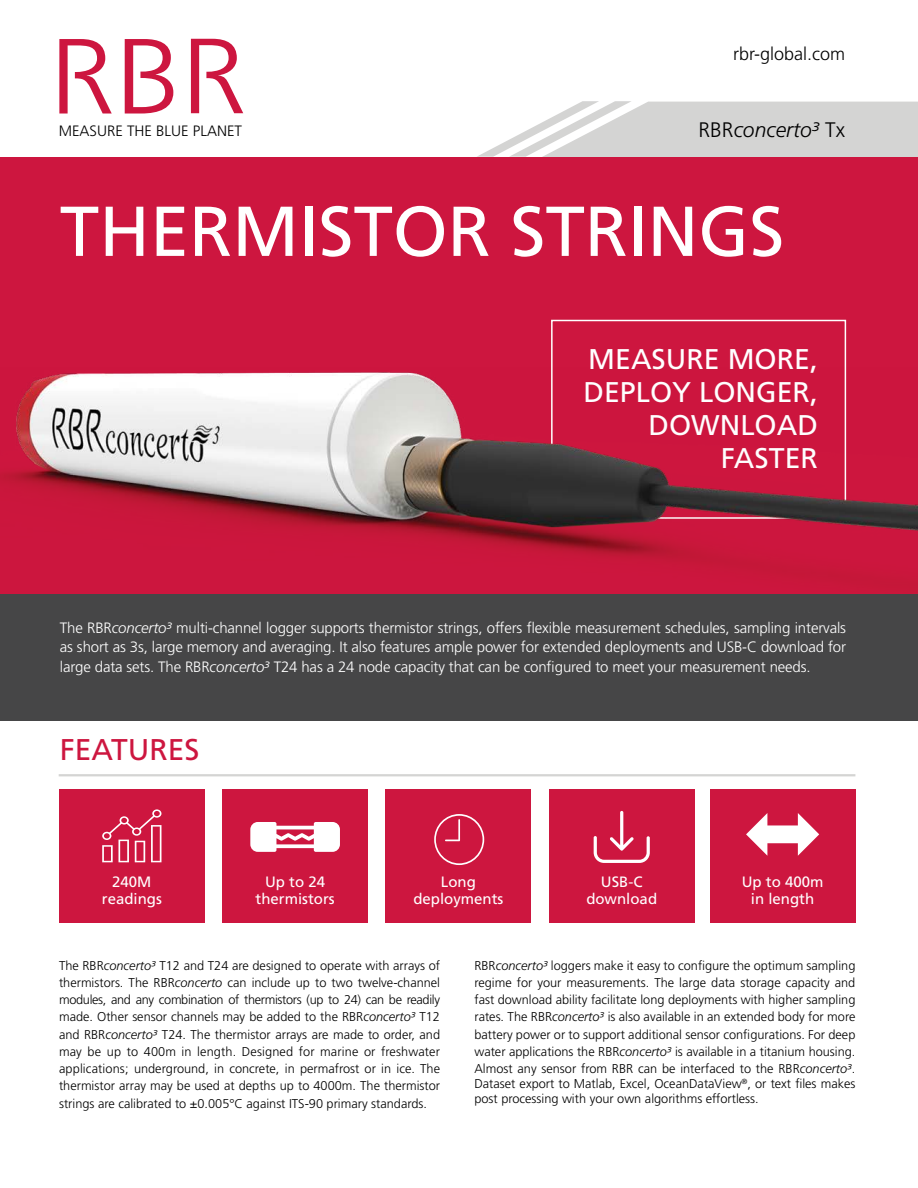
<style>
.page{position:relative;width:918px;height:1188px;background:#fff}
.page>*{position:absolute;margin:0;border:0;box-sizing:border-box;transform-origin:0 0}
.t1{font:70.5px "Frutiger LT Std";color:#fff}
.t2{font:30px "Frutiger LT Std";color:#cd163f}
.t3{font:28.5px/33px "Frutiger LT Std";color:#fff;text-align:right}
.t4{font:italic 300 21px "Frutiger LT Std";color:#000}
.t5{font:300 18px "Frutiger LT Std";color:#000}
.t6{font:300 15px/19.5px "Frutiger LT Std";letter-spacing:-.01em;color:#fff;text-align:justify}
.t7{font:15px/16.5px "Frutiger LT Std";color:#fff;text-align:center}
.t8{font:300 15px "Frutiger LT Std";color:#000}
.t9{font:300 12.75px/17.2px "Frutiger LT Std";color:#000;text-align:justify}
.s1{font-style:normal}
.s2{font-style:italic}
</style>
<div class="page">
<svg style="left:125px;top:39px;width:48px;height:75px"></svg>
<svg style="left:59px;top:39px;width:53px;height:75px"></svg>
<svg style="left:191px;top:39px;width:52px;height:74px"></svg>
<svg style="left:477px;top:101px;width:441px;height:56px"></svg>
<div style="left:0;top:157px;width:918px;height:437px;background:#cd163f"></div>
<img style="left:0;top:368px;width:918px;height:192px">
<div style="left:59px;top:789px;width:146px;height:133px;background:#cd163f"></div>
<div style="left:222px;top:789px;width:146px;height:133px;background:#cd163f"></div>
<div style="left:386px;top:789px;width:145px;height:133px;background:#cd163f"></div>
<div style="left:549px;top:789px;width:146px;height:133px;background:#cd163f"></div>
<svg style="left:594px;top:811px;width:56px;height:52px"></svg>
<svg style="left:250px;top:822px;width:90px;height:30px"></svg>
<div style="left:710px;top:789px;width:145px;height:133px;background:#cd163f"></div>
<svg style="left:746px;top:813px;width:73px;height:43px"></svg>
<div style="left:0;top:594px;width:918px;height:126px;background:#464647"></div>
<svg style="left:102px;top:809px;width:60px;height:53px"></svg>
<hr style="left:59px;top:774px;width:796px;height:2px;background:#d4d4d3">
<svg style="left:434px;top:814px;width:50px;height:51px"></svg>
<p class="t8" style="left:59px;top:123px;width:185px">MEASURE THE BLUE PLANET</p>
<h3 class="t5" style="left:733px;top:43px;width:114px">rbr-global.com</h3>
<h3 class="t4" style="left:699px;top:118px;width:148px"><span class="s1">RBR</span>concerto³ <span class="s1">Tx</span></h3>
<h1 class="t1" style="left:60px;top:190px;width:726px">THERMISTOR STRINGS</h1>
<h3 class="t3" style="left:584px;top:343px;width:236px">MEASURE MORE,<br>DEPLOY LONGER,<br>DOWNLOAD<br>FASTER</h3>
<p class="t6" style="left:60px;top:618px;width:788px">The RBR<span class="s2">concerto³</span> multi-channel logger supports thermistor strings, offers flexible measurement schedules, sampling intervals as short as 3s, large memory and averaging. It also features ample power for extended deployments and USB-C download for large data sets. The RBR<span class="s2">concerto³</span> T24 has a 24 node capacity that can be configured to meet your measurement needs.</p>
<h2 class="t2" style="left:60px;top:732px;width:141px">FEATURES</h2>
<p class="t7" style="left:102px;top:874px;width:62px">240M readings</p>
<p class="t7" style="left:256px;top:874px;width:81px">Up to 24 thermistors</p>
<p class="t7" style="left:413px;top:874px;width:92px">Long deployments</p>
<p class="t7" style="left:586px;top:874px;width:72px">USB-C download</p>
<p class="t7" style="left:742px;top:874px;width:83px">Up to 400m in length</p>
<p class="t9" style="left:59px;top:957px;width:383px">The RBR<span class="s2">concerto³</span> T12 and T24 are designed to operate with arrays of thermistors. The RBR<span class="s2">concerto</span> can include up to two twelve-channel modules, and any combination of thermistors (up to 24) can be readily made. Other sensor channels may be added to the RBR<span class="s2">concerto³</span> T12 and RBR<span class="s2">concerto³</span> T24. The thermistor arrays are made to order, and may be up to 400m in length. Designed for marine or freshwater applications; underground, in concrete, in permafrost or in ice. The thermistor array may be used at depths up to 4000m. The thermistor strings are calibrated to ±0.005°C against ITS-90 primary standards.</p>
<p class="t9" style="left:474px;top:957px;width:383px">RBR<span class="s2">concerto³</span> loggers make it easy to configure the optimum sampling regime for your measurements. The large data storage capacity and fast download ability facilitate long deployments with higher sampling rates. The RBR<span class="s2">concerto³</span> is also available in an extended body for more battery power or to support additional sensor configurations. For deep water applications the RBR<span class="s2">concerto³</span> is available in a titanium housing.<br>Almost any sensor from RBR can be interfaced to the RBR<span class="s2">concerto³</span>.</p>
<p class="t9" style="left:474px;top:1076px;width:383px;line-height:15px">Dataset export to Matlab, Excel, OceanDataView<sup>®</sup>, or text files makes post processing with your own algorithms effortless.</p>
</div>
